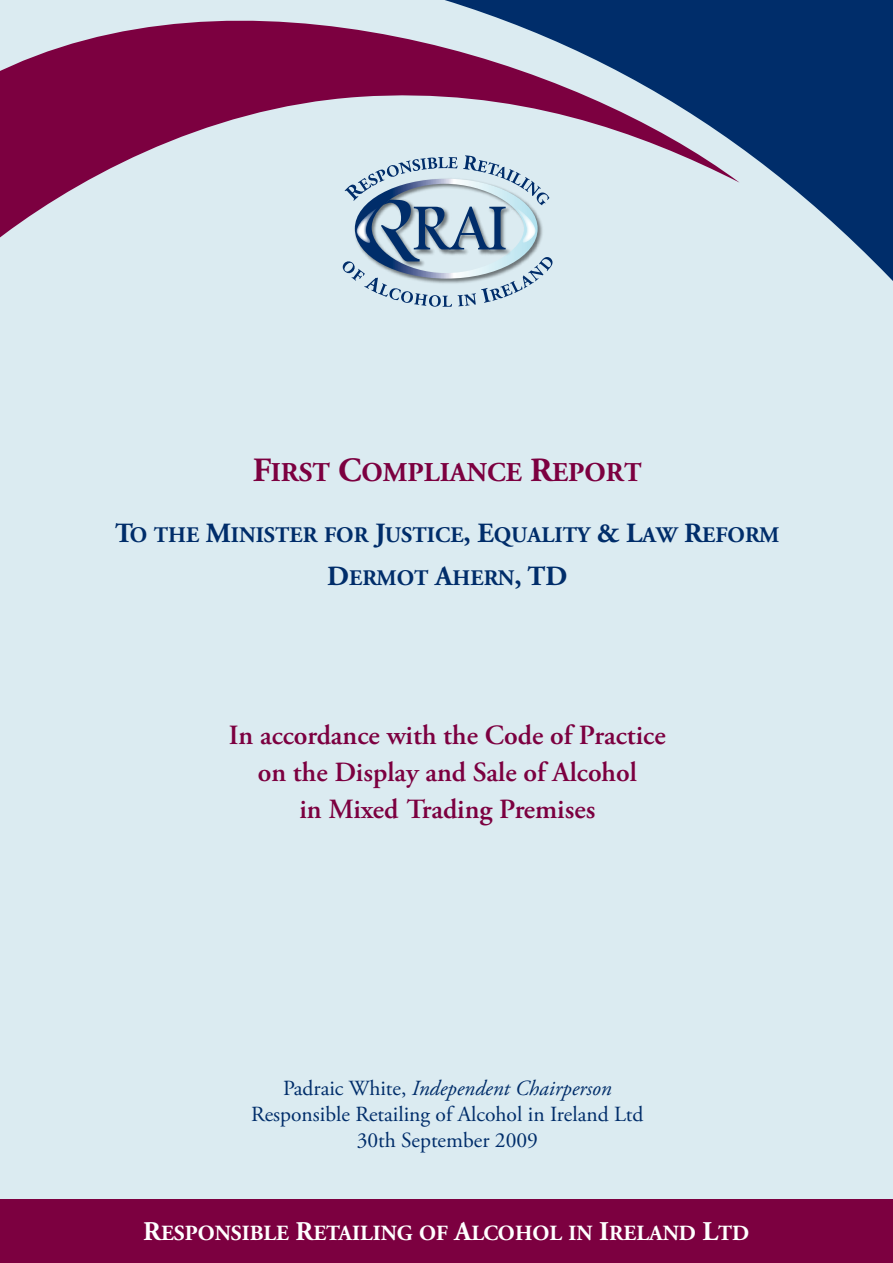
<style>
.page{position:relative;width:893px;height:1263px;background:#dbebf1}
.page>*{position:absolute;margin:0;border:0;box-sizing:border-box;transform-origin:0 0}
.t1{font:600 27.75px/37px "Adobe Garamond Pro";color:#7c0040;text-align:center}
.t2{font:700 27.15px "Adobe Garamond Pro";color:#7c0040}
.t3{font:700 22.2px/43.2px "Adobe Garamond Pro";color:#002d6a;text-align:center}
.t4{font:21.6px/25.8px "Adobe Garamond Pro";color:#002d6a;text-align:center}
.t5{font:700 21.6px "Adobe Garamond Pro";color:#fff}
.s1{font-size:33.9px}
.s2{font-size:27.75px}
.s3{font-style:italic}
.s4{font-size:27px}
</style>
<div class="page">
<div style="left:0;top:1199px;width:893px;height:64px;background:#7c0040"></div>
<svg style="left:740px;top:0;width:153px;height:281px;fill:#002d6a"></svg>
<svg style="left:0;top:0;width:740px;height:238px"></svg>
<svg style="left:342px;top:155px;width:211px;height:152px"></svg>
<p class="t2" style="left:253px;top:457px;width:390px"><span class="s1">F</span>IRST <span class="s1">C</span>OMPLIANCE <span class="s1">R</span>EPORT</p>
<p class="t3" style="left:115px;top:513px;width:666px"><span class="s2">T</span>O THE <span class="s2">M</span>INISTER FOR <span class="s2">J</span>USTICE<span class="s2">, E</span>QUALITY <span class="s2">&amp; L</span>AW <span class="s2">R</span>EFORM<br><span class="s2">D</span>ERMOT <span class="s2">A</span>HERN<span class="s2">, TD</span></p>
<p class="t1" style="left:229px;top:717px;width:438px">In accordance with the Code of Practice on the Display and Sale of Alcohol<br>in Mixed Trading Premises</p>
<p class="t4" style="left:251px;top:1076px;width:394px">Padraic White, <span class="s3">Independent Chairperson<br></span>Responsible Retailing of Alcohol in Ireland Ltd<br>30th September 2009</p>
<p class="t5" style="left:143px;top:1220px;width:608px"><span class="s4">R</span>ESPONSIBLE <span class="s4">R</span>ETAILING OF <span class="s4">A</span>LCOHOL IN <span class="s4">I</span>RELAND <span class="s4">L</span>TD</p>
</div>
